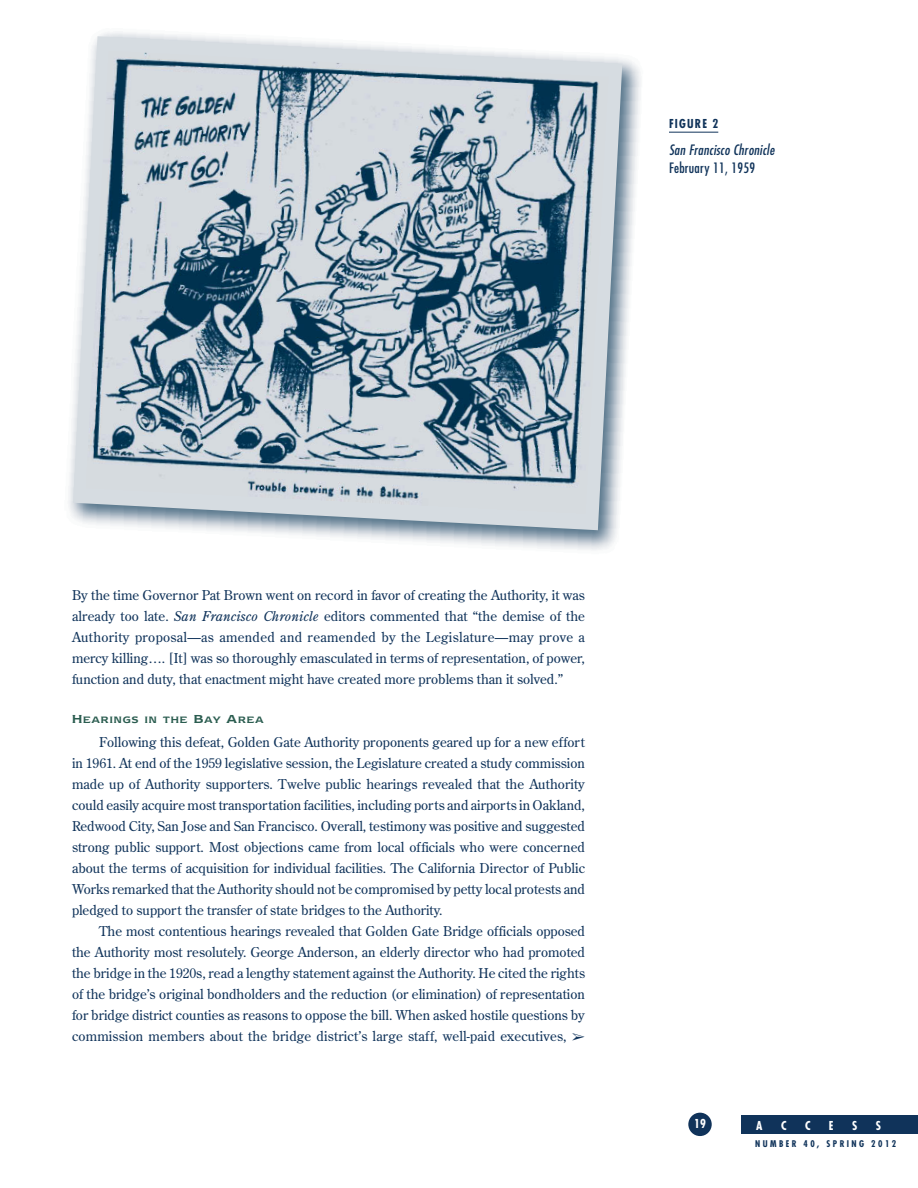
<style>
.page{position:relative;width:918px;height:1188px;background:#fff}
.page>*{position:absolute;margin:0;border:0;box-sizing:border-box;transform-origin:0 0}
.t1{font:italic condensed 13.95px "Futura";letter-spacing:.02em;color:#10335a}
.t2{font:condensed 13.95px "Futura";letter-spacing:.02em;color:#10335a}
.t3{font:13.5px/21px "Century Old Style";color:#10335a;text-align:justify}
.t4{font:700 condensed 12px "Futura";color:#fff}
.t5{font:700 condensed 12px "Futura";letter-spacing:.1em;color:#10335a}
.t6{font:600 10.8px "Newtext IT Cby BT";letter-spacing:.095em;color:#2b5d50}
.t7{font:700 condensed 9px "Futura";letter-spacing:.27em;color:#10335a}
.s1{font-style:italic}
.s2{font-size:13.5px}
</style>
<div class="page">
<div style="left:688px;top:1113px;width:24px;height:23px;background:#10335a;border-radius:50%"></div>
<div style="left:741px;top:1115px;width:177px;height:19px;background:#10335a"></div>
<img style="left:68px;top:32px;width:573px;height:518px">
<svg style="left:73px;top:36px;width:549px;height:494px"></svg>
<img style="left:86px;top:51px;width:522px;height:463px">
<hr style="left:669px;top:132px;width:49px;height:1px;background:#10335a">
<p class="t5" style="left:669px;top:119px;width:51px">FIGURE 2</p>
<p class="t1" style="left:669px;top:144px;width:107px">San Francisco Chronicle</p>
<p class="t2" style="left:669px;top:162px;width:88px">February 11, 1959</p>
<p class="t3" style="left:72px;top:585px;width:515px">By the time Governor Pat Brown went on record in favor of creating the Authority, it was already too late. <span class="s1">San Francisco Chronicle</span> editors commented that “the demise of the Authority proposal—as amended and reamended by the Legislature—may prove a mercy killing…. [It] was so thoroughly emasculated in terms of representation, of power, function and duty, that enactment might have created more problems than it solved.”</p>
<p class="t6" style="left:72px;top:713px;width:193px"><span class="s2">H</span>EARINGS IN THE <span class="s2">B</span>AY <span class="s2">A</span>REA</p>
<p class="t3" style="left:72px;top:732px;width:515px;text-indent:27px">Following this defeat, Golden Gate Authority proponents geared up for a new effort in 1961. At end of the 1959 legislative session, the Legislature created a study commission made up of Authority supporters. Twelve public hearings revealed that the Authority could easily acquire most transportation facilities, including ports and airports in Oakland, Redwood City, San Jose and San Francisco. Overall, testimony was positive and suggested strong public support. Most objections came from local officials who were concerned about the terms of acquisition for individual facilities. The California Director of Public Works remarked that the Authority should not be compromised by petty local protests and pledged to support the transfer of state bridges to the Authority.</p>
<p class="t3" style="left:72px;top:921px;width:515px;text-indent:27px">The most contentious hearings revealed that Golden Gate Bridge officials opposed the Authority most resolutely. George Anderson, an elderly director who had promoted the bridge in the 1920s, read a lengthy statement against the Authority. He cited the rights of the bridge’s original bondholders and the reduction (or elimination) of representation for bridge district counties as reasons to oppose the bill. When asked hostile questions by commission members about the bridge district’s large staff, well-paid executives, ➢</p>
<p class="t4" style="left:694px;top:1118px;width:13px">19</p>
<p class="t4" style="left:756px;top:1120px;width:8px">A</p>
<p class="t4" style="left:781px;top:1120px;width:7px">C</p>
<p class="t4" style="left:805px;top:1120px;width:7px">C</p>
<p class="t4" style="left:829px;top:1120px;width:6px">E</p>
<p class="t4" style="left:852px;top:1120px;width:7px">S</p>
<p class="t4" style="left:876px;top:1120px;width:7px">S</p>
<p class="t7" style="left:755px;top:1140px;width:143px">NUMBER 40, SPRING 2012</p>
</div>
